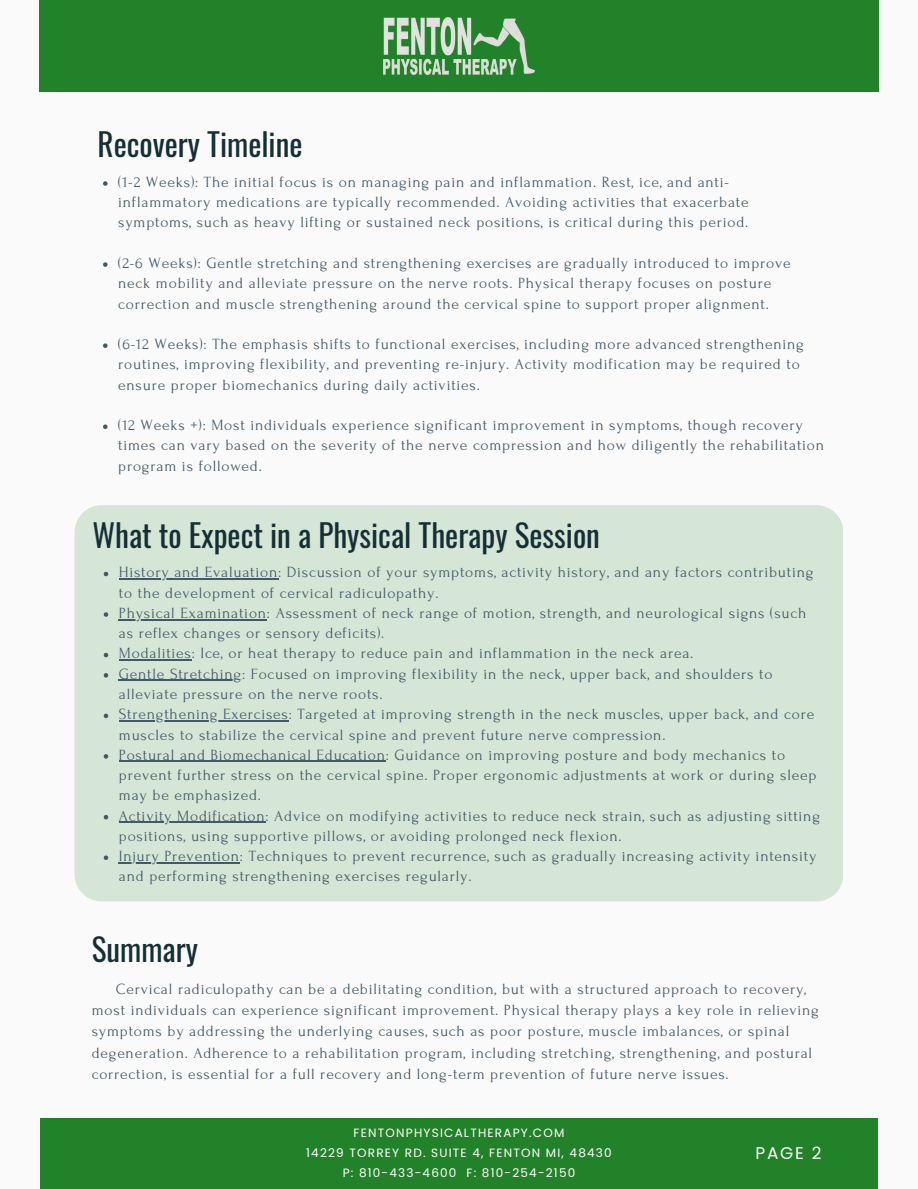
<style>
.page{position:relative;width:918px;height:1189px;background:#fff}
.page>*{position:absolute;margin:0;border:0;box-sizing:border-box;transform-origin:0 0}
.t1{font:31.2px "Oswald";color:#153035}
.t2{font:16.95px "Poppins";color:#fff}
.t3{font:15.6px/20.2px "Forum";letter-spacing:.05em;color:#435967}
.t4{font:12px "Poppins";letter-spacing:.1em;color:#fff}
</style>
<div class="page">
<div style="left:0;top:0;width:918px;height:1188px;background:#fafafa"></div>
<div style="left:39px;top:0;width:840px;height:92px;background:#228229"></div>
<img style="left:383px;top:17px;width:152px;height:58px">
<div style="left:40px;top:1118px;width:838px;height:70px;background:#228229"></div>
<div style="left:75px;top:505px;width:768px;height:396px;background:#d5e5d6;border-radius:27px"></div>
<svg style="left:104px;top:571px;width:4px;height:5px"></svg>
<hr style="left:119px;top:578px;width:159px;height:1px;background:#435967">
<svg style="left:104px;top:612px;width:4px;height:4px"></svg>
<hr style="left:119px;top:619px;width:148px;height:1px;background:#435967">
<svg style="left:104px;top:652px;width:4px;height:5px"></svg>
<hr style="left:119px;top:659px;width:73px;height:1px;background:#435967">
<svg style="left:104px;top:673px;width:4px;height:4px"></svg>
<hr style="left:119px;top:679px;width:123px;height:1px;background:#435967">
<svg style="left:104px;top:713px;width:4px;height:5px"></svg>
<hr style="left:119px;top:720px;width:170px;height:1px;background:#435967">
<svg style="left:104px;top:754px;width:4px;height:4px"></svg>
<hr style="left:119px;top:760px;width:267px;height:1px;background:#435967">
<svg style="left:104px;top:815px;width:4px;height:4px"></svg>
<hr style="left:119px;top:821px;width:147px;height:1px;background:#435967">
<svg style="left:104px;top:855px;width:4px;height:4px"></svg>
<hr style="left:119px;top:862px;width:121px;height:1px;background:#435967">
<svg style="left:103px;top:181px;width:5px;height:5px"></svg>
<svg style="left:103px;top:262px;width:5px;height:5px"></svg>
<svg style="left:103px;top:343px;width:5px;height:5px"></svg>
<svg style="left:103px;top:424px;width:5px;height:5px"></svg>
<h1 class="t1" style="left:98px;top:120px;width:206px">Recovery Timeline</h1>
<h3 class="t3" style="left:118px;top:172px;width:632px">(1-2 Weeks): The initial focus is on managing pain and inflammation. Rest, ice, and anti&shy;inflammatory medications are typically recommended. Avoiding activities that exacerbate symptoms, such as heavy lifting or sustained neck positions, is critical during this period.</h3>
<p class="t3" style="left:118px;top:253px;width:674px">(2-6 Weeks): Gentle stretching and strengthening exercises are gradually introduced to improve neck mobility and alleviate pressure on the nerve roots. Physical therapy focuses on posture correction and muscle strengthening around the cervical spine to support proper alignment.</p>
<p class="t3" style="left:118px;top:334px;width:687px">(6-12 Weeks): The emphasis shifts to functional exercises, including more advanced strengthening routines, improving flexibility, and preventing re-injury. Activity modification may be required to ensure proper biomechanics during daily activities.</p>
<p class="t3" style="left:118px;top:415px;width:707px">(12 Weeks +): Most individuals experience significant improvement in symptoms, though recovery times can vary based on the severity of the nerve compression and how diligently the rehabilitation program is followed.</p>
<h1 class="t1" style="left:92px;top:510px;width:509px">What to Expect in a Physical Therapy Session</h1>
<p class="t3" style="left:119px;top:562px;width:696px">History and Evaluation: Discussion of your symptoms, activity history, and any factors contributing to the development of cervical radiculopathy.</p>
<p class="t3" style="left:119px;top:603px;width:689px">Physical Examination: Assessment of neck range of motion, strength, and neurological signs (such as reflex changes or sensory deficits).</p>
<p class="t3" style="left:119px;top:643px;width:576px">Modalities: Ice, or heat therapy to reduce pain and inflammation in the neck area.</p>
<p class="t3" style="left:119px;top:663px;width:655px">Gentle Stretching: Focused on improving flexibility in the neck, upper back, and shoulders to alleviate pressure on the nerve roots.</p>
<p class="t3" style="left:119px;top:704px;width:697px">Strengthening Exercises: Targeted at improving strength in the neck muscles, upper back, and core muscles to stabilize the cervical spine and prevent future nerve compression.</p>
<p class="t3" style="left:119px;top:744px;width:699px">Postural and Biomechanical Education: Guidance on improving posture and body mechanics to prevent further stress on the cervical spine. Proper ergonomic adjustments at work or during sleep may be emphasized.</p>
<p class="t3" style="left:119px;top:805px;width:703px">Activity Modification: Advice on modifying activities to reduce neck strain, such as adjusting sitting positions, using supportive pillows, or avoiding prolonged neck flexion.</p>
<p class="t3" style="left:119px;top:846px;width:699px">Injury Prevention: Techniques to prevent recurrence, such as gradually increasing activity intensity and performing strengthening exercises regularly.</p>
<h1 class="t1" style="left:92px;top:924px;width:108px">Summary</h1>
<p class="t3" style="left:92px;top:978px;width:729px;line-height:21.1px;text-indent:24px">Cervical radiculopathy can be a debilitating condition, but with a structured approach to recovery, most individuals can experience significant improvement. Physical therapy plays a key role in relieving symptoms by addressing the underlying causes, such as poor posture, muscle imbalances, or spinal degeneration. Adherence to a rehabilitation program, including stretching, strengthening, and postural correction, is essential for a full recovery and long-term prevention of future nerve issues.</p>
<p class="t4" style="left:354px;top:1123px;width:212px">FENTONPHYSICALTHERAPY.COM</p>
<p class="t4" style="left:306px;top:1143px;width:307px">14229 TORREY RD. SUITE 4, FENTON MI, 48430</p>
<p class="t4" style="left:343px;top:1164px;width:234px">P: 810-433-4600 F: 810-254-2150</p>
<p class="t2" style="left:756px;top:1140px;width:67px">PAGE 2</p>
</div>
